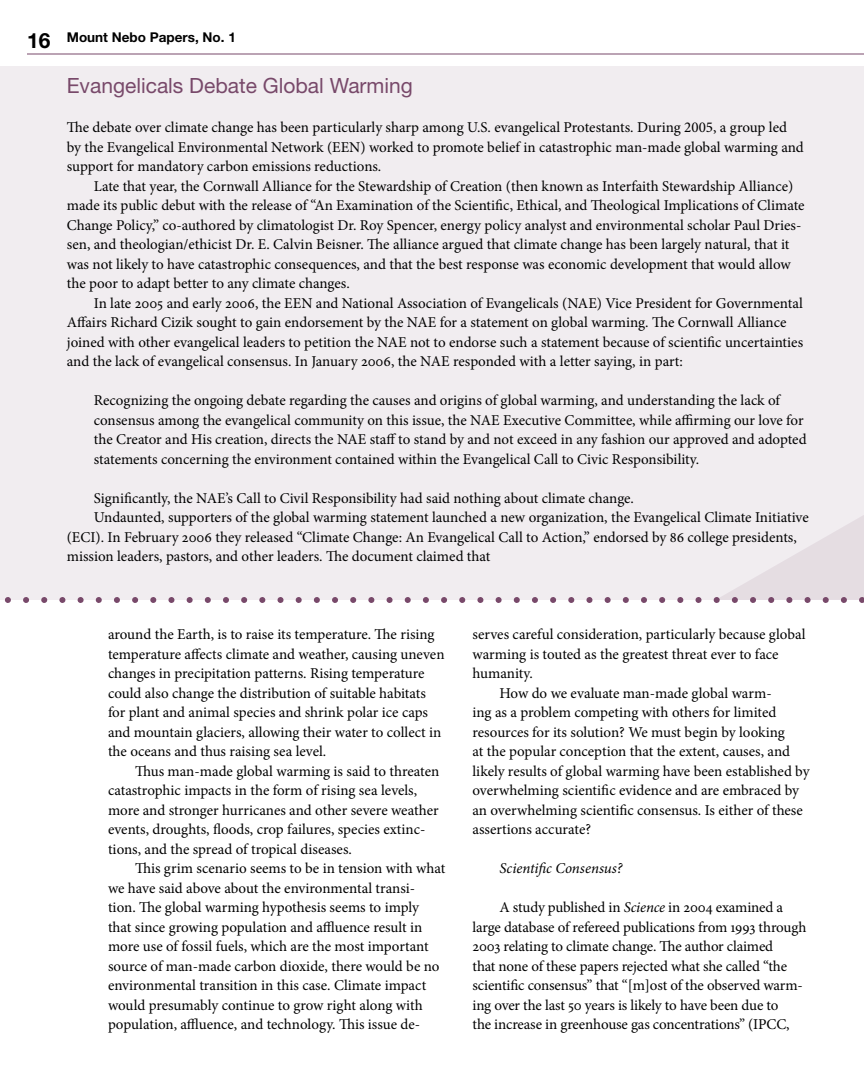
<style>
.page{position:relative;width:864px;height:1080px;background:#fff}
.page>*{position:absolute;margin:0;border:0;box-sizing:border-box;transform-origin:0 0}
.t1{font:21px "Helvetica Neue";color:#78496a}
.t2{font:15px/19.5px "Minion Pro";color:#000}
.t3{font:15px/19.5px "Minion Pro";letter-spacing:-.01em;color:#010101}
.t4{font:italic 15px "Minion Pro";color:#000}
.t5{font:700 13.5px "Helvetica Neue";color:#000}
.s1{font-size:21px}
.s2{font-style:italic}
</style>
<div class="page">
<hr style="left:27px;top:54px;width:837px;height:1px;background:#78496a">
<div style="left:0;top:66px;width:864px;height:534px;background:#f1edf0"></div>
<svg style="left:8px;top:597px;width:856px;height:6px"></svg>
<svg style="left:715px;top:515px;width:149px;height:85px"></svg>
<p class="t5" style="left:27px;top:29px;width:210px"><span class="s1">16</span> Mount Nebo Papers, No. 1</p>
<h1 class="t1" style="left:67px;top:73px;width:348px">Evangelicals Debate Global Warming</h1>
<p class="t2" style="left:67px;top:118px;width:739px">The debate over climate change has been particularly sharp among U.S. evangelical Protestants. During 2005, a group led by the Evangelical Environmental Network (EEN) worked to promote belief in catastrophic man-made global warming and support for mandatory carbon emissions reductions.</p>
<p class="t2" style="left:67px;top:176px;width:739px;text-indent:27px">Late that year, the Cornwall Alliance for the Stewardship of Creation (then known as Interfaith Stewardship Alliance) made its public debut with the release of “An Examination of the Scientific, Ethical, and Theological Implications of Climate Change Policy,” co-authored by climatologist Dr. Roy Spencer, energy policy analyst and environmental scholar Paul Dries&shy;sen, and theologian/ethicist Dr. E. Calvin Beisner. The alliance argued that climate change has been largely natural, that it was not likely to have catastrophic consequences, and that the best response was economic development that would allow the poor to adapt better to any climate changes.</p>
<p class="t2" style="left:67px;top:293px;width:738px;text-indent:27px">In late 2005 and early 2006, the EEN and National Association of Evangelicals (NAE) Vice President for Governmental Affairs Richard Cizik sought to gain endorsement by the NAE for a statement on global warming. The Cornwall Alliance joined with other evangelical leaders to petition the NAE not to endorse such a statement because of scientific uncertainties and the lack of evangelical consensus. In January 2006, the NAE responded with a letter saying, in part:</p>
<p class="t2" style="left:94px;top:391px;width:714px">Recognizing the ongoing debate regarding the causes and origins of global warming, and understanding the lack of consensus among the evangelical community on this issue, the NAE Executive Committee, while affirming our love for the Creator and His creation, directs the NAE staff to stand by and not exceed in any fashion our approved and adopted statements concerning the environment contained within the Evangelical Call to Civic Responsibility.</p>
<p class="t2" style="left:94px;top:488px;width:542px">Significantly, the NAE’s Call to Civil Responsibility had said nothing about climate change.</p>
<p class="t2" style="left:94px;top:508px;width:716px">Undaunted, supporters of the global warming statement launched a new organization, the Evangelical Climate Initiative</p>
<p class="t2" style="left:67px;top:527px;width:732px">(ECI). In February 2006 they released “Climate Change: An Evangelical Call to Action,” endorsed by 86 college presidents,</p>
<p class="t2" style="left:67px;top:547px;width:425px">mission leaders, pastors, and other leaders. The document claimed that</p>
<p class="t2" style="left:108px;top:625px;width:338px">around the Earth, is to raise its temperature. The rising temperature affects climate and weather, causing uneven changes in precipitation patterns. Rising temperature could also change the distribution of suitable habitats for plant and animal species and shrink polar ice caps and mountain glaciers, allowing their water to collect in the oceans and thus raising sea level.</p>
<p class="t2" style="left:108px;top:761px;width:333px;text-indent:27px">Thus man-made global warming is said to threaten catastrophic impacts in the form of rising sea levels, more and stronger hurricanes and other severe weather events, droughts, floods, crop failures, species extinc&shy;tions, and the spread of tropical diseases.</p>
<p class="t2" style="left:108px;top:859px;width:339px;text-indent:27px">This grim scenario seems to be in tension with what we have said above about the environmental transi&shy;tion. The global warming hypothesis seems to imply that since growing population and affluence result in more use of fossil fuels, which are the most important source of man-made carbon dioxide, there would be no environmental transition in this case. Climate impact would presumably continue to grow right along with population, affluence, and technology. This issue de-</p>
<p class="t2" style="left:472px;top:625px;width:335px">serves careful consideration, particularly because global</p>
<p class="t2" style="left:472px;top:644px;width:308px">warming is touted as the greatest threat ever to face</p>
<p class="t2" style="left:472px;top:664px;width:62px">humanity.</p>
<p class="t2" style="left:500px;top:683px;width:274px">How do we evaluate man-made global warm-</p>
<p class="t2" style="left:472px;top:703px;width:305px">ing as a problem competing with others for limited</p>
<p class="t2" style="left:472px;top:722px;width:314px">resources for its solution? We must begin by looking</p>
<p class="t2" style="left:472px;top:742px;width:319px">at the popular conception that the extent, causes, and</p>
<p class="t2" style="left:472px;top:761px;width:339px">likely results of global warming have been established by</p>
<p class="t2" style="left:472px;top:781px;width:328px">overwhelming scientific evidence and are embraced by</p>
<p class="t2" style="left:472px;top:800px;width:332px">an overwhelming scientific consensus. Is either of these</p>
<p class="t2" style="left:472px;top:820px;width:120px">assertions accurate?</p>
<p class="t4" style="left:500px;top:858px;width:124px">Scientific Consensus?</p>
<p class="t3" style="left:472px;top:898px;width:335px;text-indent:27px">A study published in <span class="s2">Science</span> in 2004 examined a large database of refereed publications from 1993 through 2003 relating to climate change. The author claimed<br>that none of these papers rejected what she called “the scientific consensus” that “[m]ost of the observed warm&shy;ing over the last 50 years is likely to have been due to<br>the increase in greenhouse gas concentrations” (IPCC,</p>
</div>
